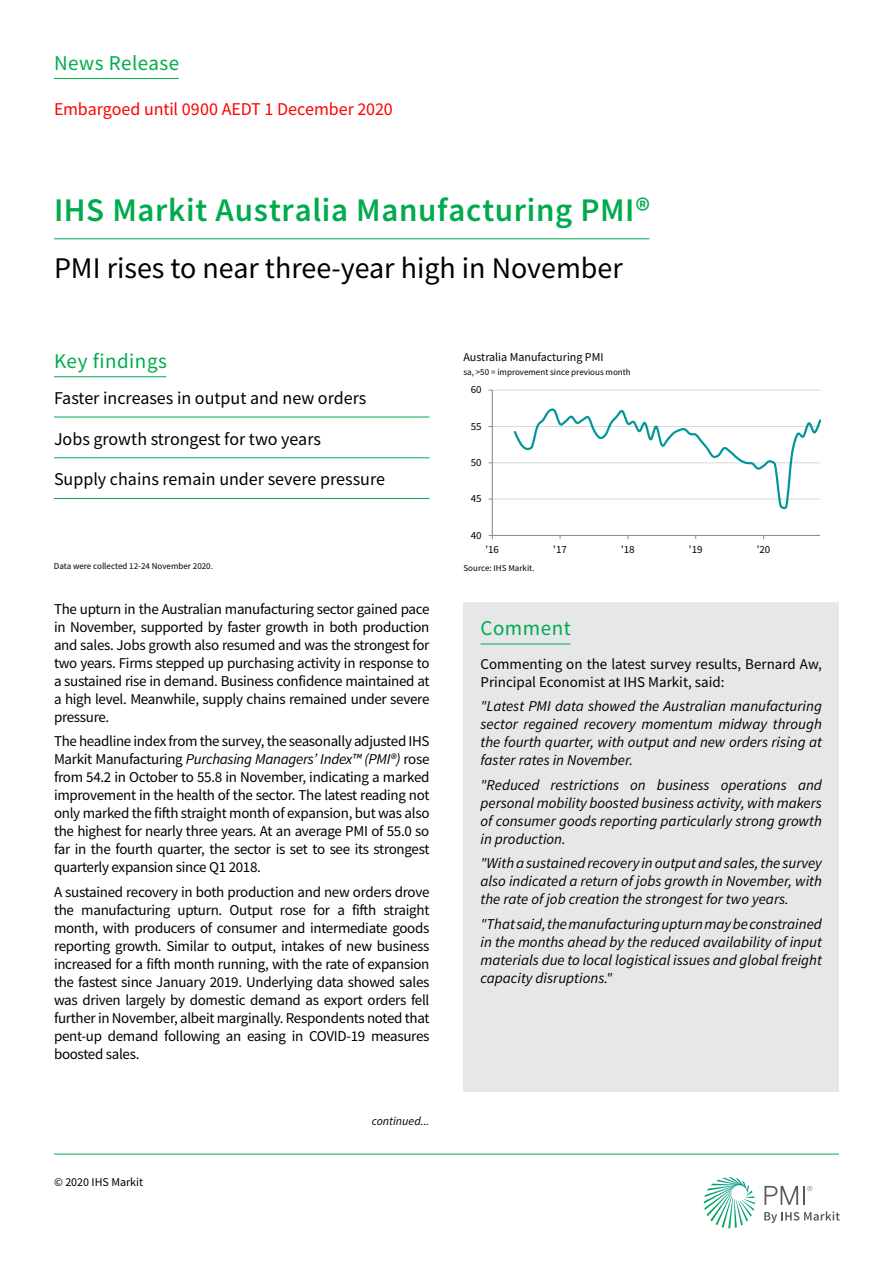
<style>
.page{position:relative;width:893px;height:1263px;background:#fff}
.page>*{position:absolute;margin:0;border:0;box-sizing:border-box;transform-origin:0 0}
.t1{font:33px "Source Sans Variable";letter-spacing:.055em;color:#00ab4e}
.t2{font:30px "Source Sans Pro";color:#000}
.t3{font:21px "Source Sans Pro";letter-spacing:.025em;color:#00ab4e}
.t4{font:18px "Source Sans Pro";color:#000}
.t5{font:18px "Source Sans Pro";letter-spacing:-.01em;color:#f00}
.t6{font:15px/18px "Source Sans Pro";letter-spacing:-.02em;color:#000;text-align:justify}
.t7{font:italic 15px/18px "Source Sans Pro";color:#000;text-align:justify}
.t8{font:15px/18px "Source Sans Pro";color:#000}
.t9{font:12px "Source Sans Pro";color:#000}
.t10{font:italic 12px "Source Sans Pro";color:#000}
.t11{font:10.8px "Source Sans Pro";letter-spacing:-.005em;color:#000}
.t12{font:9px "Source Sans Pro";color:#000}
.s1{font-style:italic}
</style>
<div class="page">
<svg style="left:704px;top:1177px;width:51px;height:51px"></svg>
<svg style="left:764px;top:1211px;width:76px;height:12px"></svg>
<svg style="left:764px;top:1186px;width:48px;height:19px"></svg>
<hr style="left:54px;top:1154px;width:785px;height:1px;background:#00ab4e">
<hr style="left:492px;top:499px;width:328px;height:1px;background:#d9d9d9">
<hr style="left:492px;top:462px;width:328px;height:1px;background:#d9d9d9">
<hr style="left:492px;top:426px;width:328px;height:1px;background:#d9d9d9">
<hr style="left:492px;top:390px;width:328px;height:1px;background:#d9d9d9">
<hr style="left:492px;top:390px;width:1px;height:145px;background:#868686">
<hr style="left:492px;top:535px;width:328px;height:1px;background:#868686">
<svg style="left:512px;top:408px;width:309px;height:102px"></svg>
<hr style="left:54px;top:376px;width:112px;height:1px;background:#00ab4e">
<hr style="left:54px;top:78px;width:125px;height:1px;background:#00ab4e">
<hr style="left:54px;top:238px;width:595px;height:1px;background:#00ab4e">
<hr style="left:54px;top:417px;width:375px;height:1px;background:#00ab4e">
<hr style="left:54px;top:457px;width:375px;height:1px;background:#00ab4e">
<hr style="left:54px;top:498px;width:375px;height:1px;background:#00ab4e">
<div style="left:463px;top:602px;width:376px;height:56px;background:#e6e7e8"></div>
<hr style="left:480px;top:644px;width:90px;height:1px;background:#00ab4e">
<div style="left:463px;top:658px;width:376px;height:434px;background:#e6e7e8"></div>
<h3 class="t3" style="left:54px;top:49px;width:127px">News Release</h3>
<p class="t5" style="left:54px;top:98px;width:340px">Embargoed until 0900 AEDT 1 December 2020</p>
<h1 class="t1" style="left:54px;top:191px;width:596px">IHS Markit Australia Manufacturing PMI®</h1>
<h2 class="t2" style="left:54px;top:249px;width:570px">PMI rises to near three-year high in November</h2>
<h3 class="t3" style="left:54px;top:348px;width:114px">Key findings</h3>
<p class="t4" style="left:54px;top:387px;width:314px">Faster increases in output and new orders</p>
<p class="t4" style="left:54px;top:427px;width:269px">Jobs growth strongest for two years</p>
<p class="t4" style="left:54px;top:468px;width:332px">Supply chains remain under severe pressure</p>
<p class="t12" style="left:54px;top:561px;width:161px">Data were collected 12-24 November 2020.</p>
<p class="t6" style="left:54px;top:600px;width:377px">The upturn in the Australian manufacturing sector gained pace in November, supported by faster growth in both production and sales. Jobs growth also resumed and was the strongest for two years. Firms stepped up purchasing activity in response to a sustained rise in demand. Business confidence maintained at a high level. Meanwhile, supply chains remained under severe pressure.</p>
<p class="t6" style="left:54px;top:732px;width:377px">The headline index from the survey, the seasonally adjusted IHS Markit Manufacturing <span class="s1">Purchasing Managers’ Index™ (PMI®)</span> rose from 54.2 in October to 55.8 in November, indicating a marked improvement in the health of the sector. The latest reading not only marked the fifth straight month of expansion, but was also the highest for nearly three years. At an average PMI of 55.0 so far in the fourth quarter, the sector is set to see its strongest quarterly expansion since Q1 2018.</p>
<p class="t6" style="left:54px;top:882px;width:377px">A sustained recovery in both production and new orders drove the manufacturing upturn. Output rose for a fifth straight month, with producers of consumer and intermediate goods reporting growth. Similar to output, intakes of new business increased for a fifth month running, with the rate of expansion the fastest since January 2019. Underlying data showed sales was driven largely by domestic demand as export orders fell further in November, albeit marginally. Respondents noted that pent-up demand following an easing in COVID-19 measures boosted sales.</p>
<p class="t9" style="left:54px;top:1175px;width:91px">© 2020 IHS Markit</p>
<p class="t10" style="left:372px;top:1113px;width:59px">continued...</p>
<p class="t9" style="left:463px;top:350px;width:142px">Australia Manufacturing PMI</p>
<p class="t12" style="left:463px;top:366px;width:169px">sa, &gt;50 = improvement since previous month</p>
<p class="t11" style="left:471px;top:383px;width:12px">60</p>
<p class="t11" style="left:471px;top:419px;width:12px">55</p>
<p class="t11" style="left:471px;top:456px;width:12px">50</p>
<p class="t11" style="left:471px;top:492px;width:12px">45</p>
<p class="t11" style="left:471px;top:528px;width:12px">40</p>
<p class="t11" style="left:485px;top:543px;width:15px">'16</p>
<p class="t11" style="left:553px;top:543px;width:15px">'17</p>
<p class="t11" style="left:621px;top:543px;width:15px">'18</p>
<p class="t11" style="left:689px;top:543px;width:15px">'19</p>
<p class="t11" style="left:757px;top:543px;width:15px">'20</p>
<p class="t12" style="left:463px;top:562px;width:73px">Source: IHS Markit.</p>
<h3 class="t3" style="left:480px;top:615px;width:92px">Comment</h3>
<p class="t8" style="left:480px;top:655px;width:343px">Commenting on the latest survey results, Bernard Aw,<br>Principal Economist at IHS Markit, said:</p>
<p class="t7" style="left:480px;top:697px;width:343px">"Latest PMI data showed the Australian manufacturing sector regained recovery momentum midway through the fourth quarter, with output and new orders rising at faster rates in November.</p>
<p class="t7" style="left:480px;top:776px;width:343px">"Reduced restrictions on business operations and personal mobility boosted business activity, with makers of consumer goods reporting particularly strong growth in production.</p>
<p class="t7" style="left:480px;top:854px;width:343px">"With a sustained recovery in output and sales, the survey also indicated a return of jobs growth in November, with the rate of job creation the strongest for two years.</p>
<p class="t7" style="left:480px;top:914px;width:343px">"That said, the manufacturing upturn may be constrained in the months ahead by the reduced availability of input materials due to local logistical issues and global freight capacity disruptions."</p>
</div>
